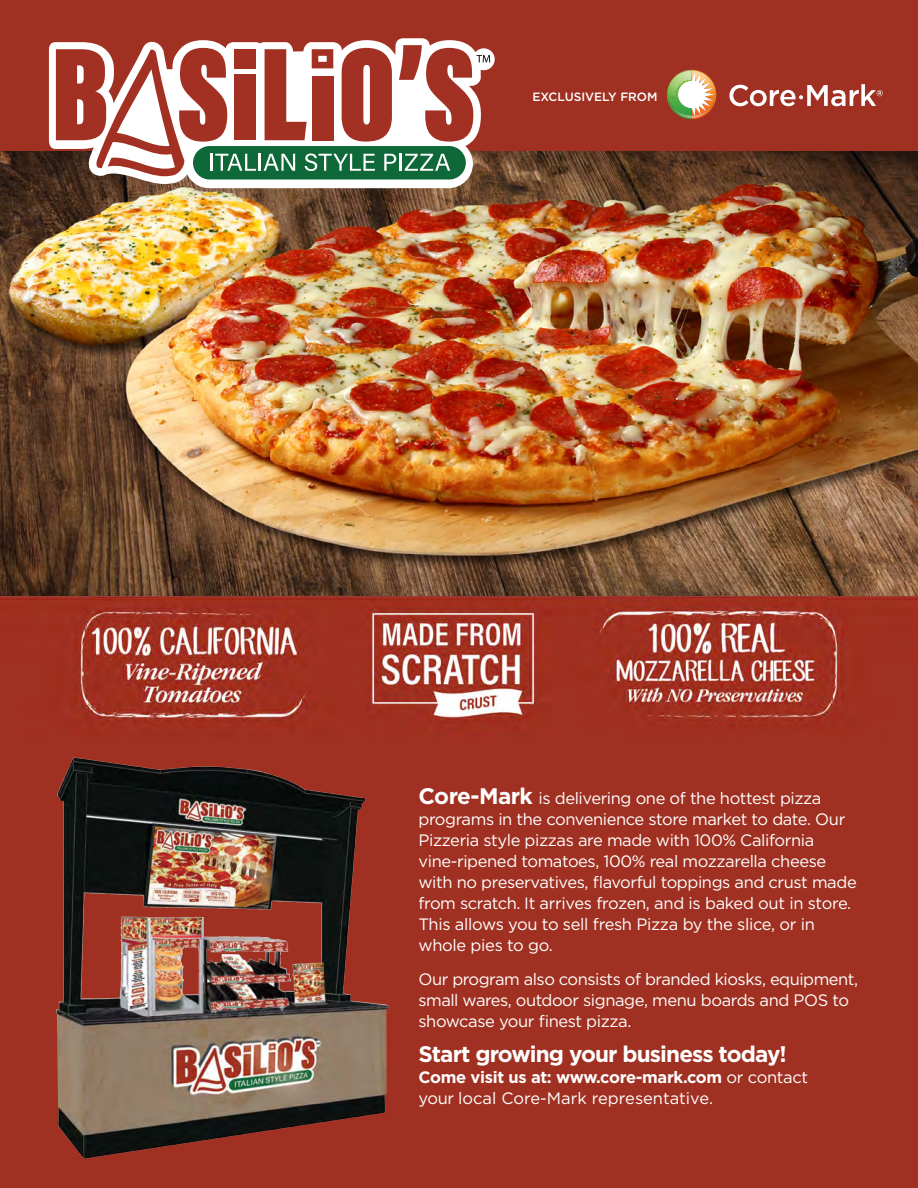
<style>
.page{position:relative;width:918px;height:1188px;background:#fff}
.page>*{position:absolute;margin:0;border:0;box-sizing:border-box;transform-origin:0 0}
.t1{font:700 22.5px "Gotham";letter-spacing:-.04em;color:#fff}
.t2{font:16.5px/21px "Gotham";letter-spacing:-.025em;color:#fff}
.t3{font:16.5px/21px "Gotham";color:#fff}
.t4{font:500 12px "Gotham";color:#fff}
.s1{font-weight:700;font-size:22.5px}
.s2{font-weight:700}
</style>
<div class="page">
<div style="left:0;top:736px;width:918px;height:452px;background:#a03021"></div>
<img style="left:0;top:151px;width:918px;height:446px">
<div style="left:0;top:0;width:918px;height:151px;background:#a03021"></div>
<svg style="left:729px;top:84px;width:154px;height:22px"></svg>
<svg style="left:667px;top:70px;width:49px;height:49px"></svg>
<svg style="left:473px;top:48px;width:22px;height:22px"></svg>
<svg style="left:49px;top:38px;width:432px;height:150px"></svg>
<svg style="left:56px;top:45px;width:434px;height:136px"></svg>
<img style="left:0;top:597px;width:918px;height:139px">
<img style="left:56px;top:757px;width:333px;height:402px">
<p class="t4" style="left:532px;top:89px;width:127px">EXCLUSIVELY FROM</p>
<p class="t2" style="left:418px;top:787px;width:440px"><span class="s1">Core-Mark</span> is delivering one of the hottest pizza programs in the convenience store market to date. Our Pizzeria style pizzas are made with 100% California vine-ripened tomatoes, 100% real mozzarella cheese with no preservatives, flavorful toppings and crust made from scratch. It arrives frozen, and is baked out in store.<br>This allows you to sell fresh Pizza by the slice, or in whole pies to go.</p>
<p class="t2" style="left:419px;top:969px;width:441px">Our program also consists of branded kiosks, equipment, small wares, outdoor signage, menu boards and POS to showcase your finest pizza.</p>
<p class="t1" style="left:418px;top:1039px;width:370px">Start growing your business today!</p>
<p class="t3" style="left:418px;top:1066px;width:391px"><span class="s2">Come visit us at: www.core-mark.com</span> or contact your local Core-Mark representative.</p>
</div>
